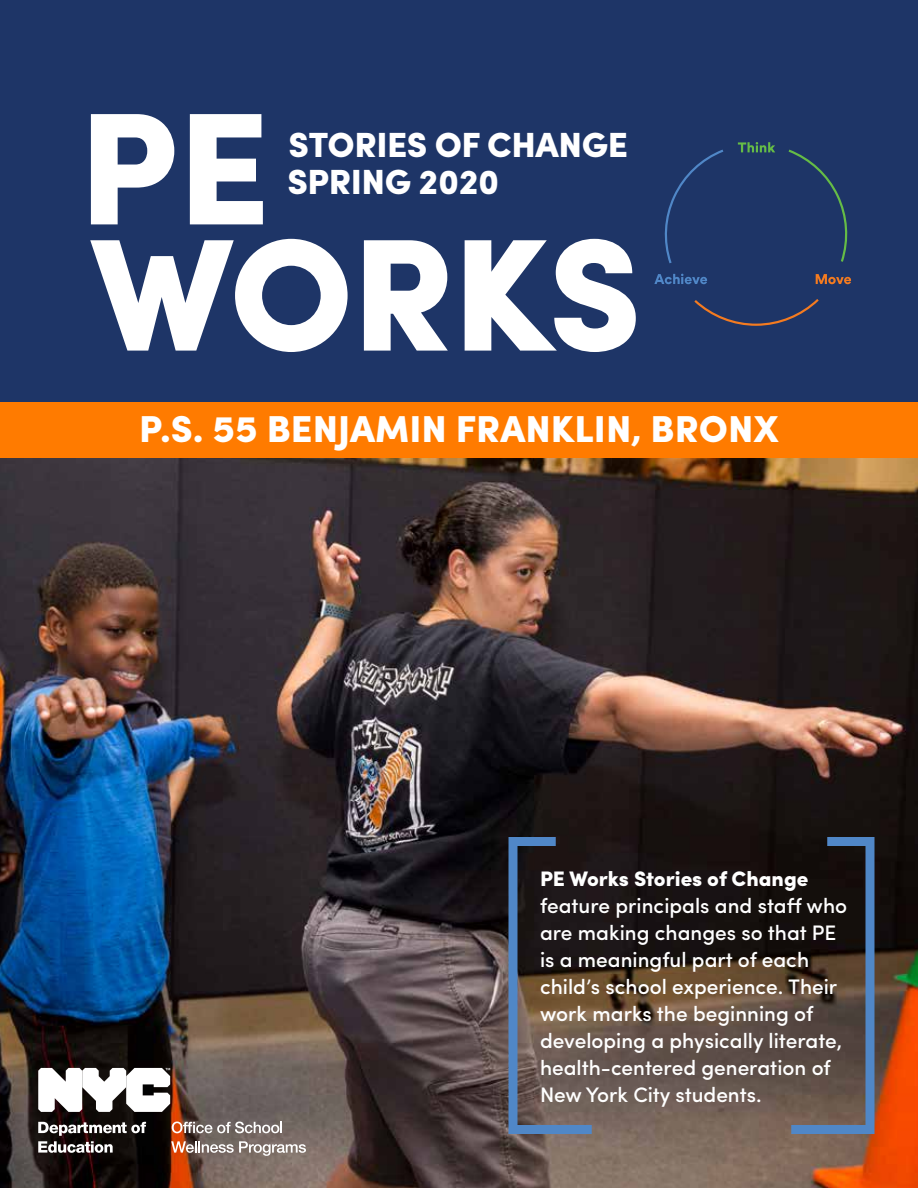
<style>
.page{position:relative;width:918px;height:1188px;background:#fff}
.page>*{position:absolute;margin:0;border:0;box-sizing:border-box;transform-origin:0 0}
.t1{font:900 160.05px/126.1px "Sofia Pro";letter-spacing:-.015em;color:#fff}
.t2{font:900 37.5px "Sofia Pro";color:#fff}
.t3{font:900 34.95px/37.2px "Sofia Pro";letter-spacing:-.015em;color:#fff}
.t4{font:500 21px/27px "Sofia Pro";color:#fff}
.s1{font-weight:900}
</style>
<div class="page">
<img style="left:0;top:457px;width:918px;height:731px">
<div style="left:0;top:0;width:918px;height:412px;background:#1e3567"></div>
<div style="left:0;top:402px;width:918px;height:55px;background:#ff7b00"></div>
<svg style="left:38px;top:1068px;width:132px;height:44px"></svg>
<svg style="left:38px;top:1122px;width:108px;height:31px"></svg>
<svg style="left:172px;top:1122px;width:110px;height:11px"></svg>
<svg style="left:171px;top:1141px;width:135px;height:15px"></svg>
<svg style="left:504px;top:832px;width:97px;height:306px;background:#4a4546"></svg>
<svg style="left:782px;top:832px;width:97px;height:306px;background:#403b3c"></svg>
<svg style="left:664px;top:150px;width:59px;height:113px"></svg>
<svg style="left:694px;top:299px;width:125px;height:27px"></svg>
<svg style="left:789px;top:150px;width:59px;height:112px"></svg>
<svg style="left:738px;top:142px;width:37px;height:10px"></svg>
<svg style="left:816px;top:274px;width:35px;height:10px"></svg>
<svg style="left:654px;top:274px;width:53px;height:10px"></svg>
<p class="t1" style="left:79px;top:94px;width:565px">PE<br>WORKS</p>
<p class="t3" style="left:288px;top:123px;width:342px">STORIES OF CHANGE<br>SPRING 2020</p>
<p class="t2" style="left:139px;top:399px;width:641px">P.S. 55 BENJAMIN FRANKLIN, BRONX</p>
<p class="t4" style="left:540px;top:863px;width:309px"><span class="s1">PE Works Stories of Change </span>feature principals and staff who are making changes so that PE is a meaningful part of each child’s school experience. Their work marks the beginning of developing a physically literate, health-centered generation of<br>New York City students.</p>
</div>
